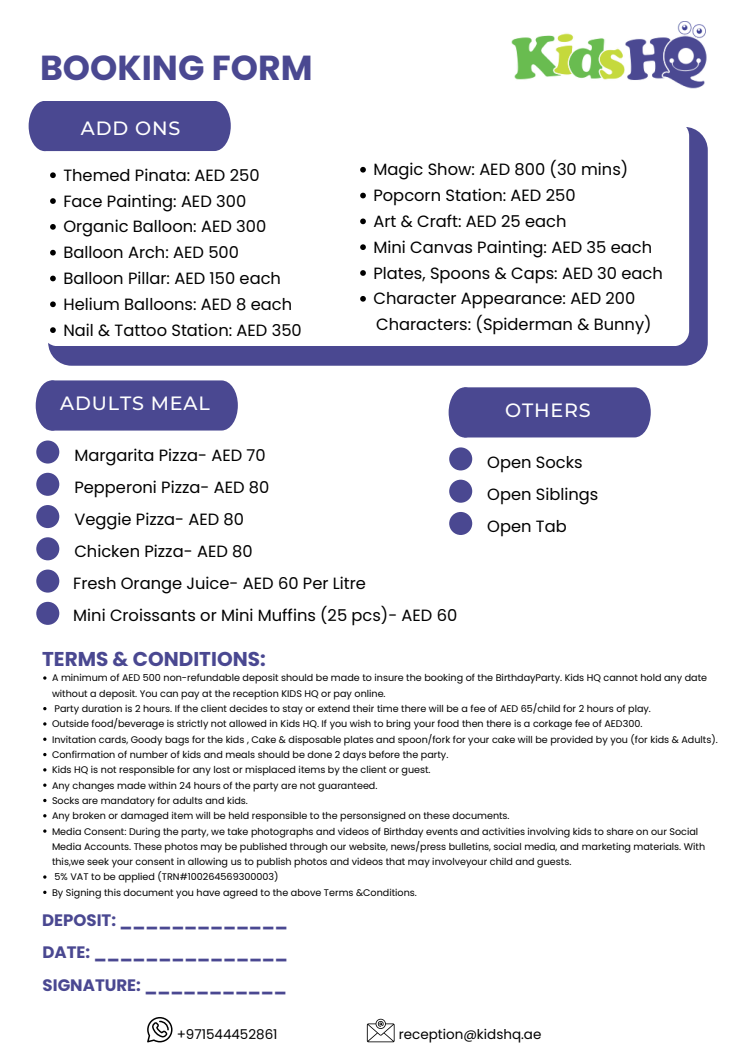
<style>
.page{position:relative;width:744px;height:1053px;background:#fff}
.page>*{position:absolute;margin:0;border:0;box-sizing:border-box;transform-origin:0 0}
.t1{font:700 34.68px "Poppins";color:#4a4891}
.t2{font:700 20px "Poppins";color:#4a4891}
.t3{font:500 19.16px "Montserrat";letter-spacing:.045em;color:#fff}
.t4{font:700 16.6px "Poppins";color:#4a4891}
.t5{font:16.28px "Poppins";color:#000}
.t6{font:13.48px "Poppins";color:#000}
.t7{font:9.6px/15.3px "Poppins";color:#000}
</style>
<div class="page">
<div style="left:48px;top:127px;width:660px;height:239px;background:#4a4891;border-radius:23px"></div>
<div style="left:42px;top:120px;width:647px;height:226px;background:#fff;border-radius:16px"></div>
<div style="left:29px;top:101px;width:202px;height:50px;background:#4a4891"></div>
<svg style="left:50px;top:172px;width:6px;height:6px"></svg>
<svg style="left:50px;top:198px;width:6px;height:6px"></svg>
<svg style="left:50px;top:224px;width:6px;height:6px"></svg>
<svg style="left:50px;top:250px;width:6px;height:5px"></svg>
<svg style="left:50px;top:275px;width:6px;height:6px"></svg>
<svg style="left:50px;top:301px;width:6px;height:6px"></svg>
<svg style="left:50px;top:327px;width:6px;height:6px"></svg>
<svg style="left:360px;top:167px;width:6px;height:5px"></svg>
<svg style="left:360px;top:193px;width:6px;height:5px"></svg>
<svg style="left:360px;top:218px;width:6px;height:6px"></svg>
<svg style="left:360px;top:244px;width:6px;height:6px"></svg>
<svg style="left:360px;top:270px;width:6px;height:6px"></svg>
<svg style="left:360px;top:296px;width:6px;height:5px"></svg>
<div style="left:36px;top:440px;width:23px;height:23px;background:#4a4891;border-radius:50%"></div>
<div style="left:36px;top:380px;width:202px;height:50px;background:#4a4891"></div>
<div style="left:36px;top:473px;width:23px;height:23px;background:#4a4891;border-radius:50%"></div>
<div style="left:36px;top:505px;width:23px;height:23px;background:#4a4891;border-radius:50%"></div>
<div style="left:36px;top:537px;width:23px;height:23px;background:#4a4891;border-radius:50%"></div>
<div style="left:36px;top:569px;width:23px;height:23px;background:#4a4891;border-radius:50%"></div>
<div style="left:36px;top:601px;width:23px;height:24px;background:#4a4891;border-radius:50%"></div>
<img style="left:511px;top:22px;width:196px;height:66px">
<svg style="left:43px;top:707px;width:4px;height:3px"></svg>
<svg style="left:43px;top:752px;width:4px;height:4px"></svg>
<svg style="left:43px;top:768px;width:4px;height:3px"></svg>
<svg style="left:43px;top:798px;width:4px;height:4px"></svg>
<svg style="left:43px;top:814px;width:4px;height:3px"></svg>
<div style="left:449px;top:447px;width:23px;height:23px;background:#4a4891;border-radius:50%"></div>
<div style="left:449px;top:387px;width:202px;height:50px;background:#4a4891"></div>
<div style="left:449px;top:479px;width:23px;height:23px;background:#4a4891;border-radius:50%"></div>
<div style="left:449px;top:512px;width:23px;height:23px;background:#4a4891;border-radius:50%"></div>
<svg style="left:367px;top:1018px;width:28px;height:24px"></svg>
<svg style="left:147px;top:1017px;width:26px;height:25px"></svg>
<p class="t1" style="left:40px;top:43px;width:274px">BOOKING FORM</p>
<p class="t3" style="left:81px;top:117px;width:101px">ADD ONS</p>
<p class="t5" style="left:63px;top:164px;width:198px">Themed Pinata: AED 250</p>
<p class="t5" style="left:63px;top:189px;width:184px">Face Painting: AED 300</p>
<p class="t5" style="left:63px;top:215px;width:204px">Organic Balloon: AED 300</p>
<p class="t5" style="left:63px;top:241px;width:177px">Balloon Arch: AED 500</p>
<p class="t5" style="left:63px;top:267px;width:219px">Balloon Pillar: AED 150 each</p>
<p class="t5" style="left:63px;top:293px;width:230px">Helium Balloons: AED 8 each</p>
<p class="t5" style="left:63px;top:318px;width:240px">Nail &amp; Tattoo Station: AED 350</p>
<p class="t3" style="left:60px;top:391px;width:151px">ADULTS MEAL</p>
<p class="t5" style="left:74px;top:443px;width:193px">Margarita Pizza- AED 70</p>
<p class="t5" style="left:74px;top:475px;width:197px">Pepperoni Pizza- AED 80</p>
<p class="t5" style="left:373px;top:158px;width:256px">Magic Show: AED 800 (30 mins)</p>
<p class="t5" style="left:373px;top:184px;width:204px">Popcorn Station: AED 250</p>
<p class="t5" style="left:373px;top:210px;width:195px">Art &amp; Craft: AED 25 each</p>
<p class="t5" style="left:373px;top:235px;width:280px">Mini Canvas Painting: AED 35 each</p>
<p class="t5" style="left:373px;top:261px;width:291px">Plates, Spoons &amp; Caps: AED 30 each</p>
<p class="t5" style="left:373px;top:287px;width:263px">Character Appearance: AED 200</p>
<p class="t5" style="left:376px;top:313px;width:277px">Characters: (Spiderman &amp; Bunny)</p>
<p class="t3" style="left:505px;top:398px;width:87px">OTHERS</p>
<p class="t5" style="left:487px;top:450px;width:97px">Open Socks</p>
<p class="t5" style="left:487px;top:482px;width:113px">Open Siblings</p>
<p class="t5" style="left:74px;top:507px;width:171px">Veggie Pizza- AED 80</p>
<p class="t5" style="left:74px;top:539px;width:180px">Chicken Pizza- AED 80</p>
<p class="t5" style="left:73px;top:571px;width:294px">Fresh Orange Juice- AED 60 Per Litre</p>
<p class="t5" style="left:73px;top:603px;width:386px">Mini Croissants or Mini Muffins (25 pcs)- AED 60</p>
<p class="t5" style="left:487px;top:514px;width:81px">Open Tab</p>
<p class="t2" style="left:42px;top:644px;width:225px">TERMS &amp; CONDITIONS:</p>
<p class="t7" style="left:52px;top:670px;width:657px">A minimum of AED 500 non-refundable deposit should be made to insure the booking of the BirthdayParty. Kids HQ cannot hold any date without a deposit. You can pay at the reception KIDS HQ or pay online.</p>
<p class="t7" style="left:55px;top:701px;width:598px">Party duration is 2 hours. If the client decides to stay or extend their time there will be a fee of AED 65/child for 2 hours of play.</p>
<p class="t7" style="left:52px;top:716px;width:592px">Outside food/beverage is strictly not allowed in Kids HQ. If you wish to bring your food then there is a corkage fee of AED300.</p>
<p class="t7" style="left:52px;top:731px;width:667px">Invitation cards, Goody bags for the kids , Cake &amp; disposable plates and spoon/fork for your cake will be provided by you (for kids &amp; Adults).</p>
<p class="t7" style="left:52px;top:747px;width:398px">Confirmation of number of kids and meals should be done 2 days before the party.</p>
<p class="t7" style="left:52px;top:762px;width:380px">Kids HQ is not responsible for any lost or misplaced items by the client or guest.</p>
<p class="t7" style="left:52px;top:777px;width:327px">Any changes made within 24 hours of the party are not guaranteed.</p>
<p class="t7" style="left:52px;top:792px;width:197px">Socks are mandatory for adults and kids.</p>
<p class="t7" style="left:52px;top:808px;width:459px">Any broken or damaged item will be held responsible to the personsigned on these documents.</p>
<p class="t7" style="left:52px;top:823px;width:655px">Media Consent: During the party, we take photographs and videos of Birthday events and activities involving kids to share on our Social<br>Media Accounts. These photos may be published through our website, news/press bulletins, social media, and marketing materials. With this,we seek your consent in allowing us to publish photos and videos that may involveyour child and guests.</p>
<p class="t7" style="left:55px;top:869px;width:225px">5% VAT to be applied (TRN#100264569300003)</p>
<p class="t7" style="left:52px;top:884px;width:366px">By Signing this document you have agreed to the above Terms &amp;Conditions.</p>
<p class="t4" style="left:42px;top:908px;width:247px">DEPOSIT: _____________</p>
<p class="t4" style="left:43px;top:940px;width:247px">DATE: _______________</p>
<p class="t4" style="left:43px;top:973px;width:246px">SIGNATURE: ___________</p>
<p class="t6" style="left:177px;top:1024px;width:102px">+971544452861</p>
<p class="t6" style="left:399px;top:1024px;width:144px">reception@kidshq.ae</p>
</div>
